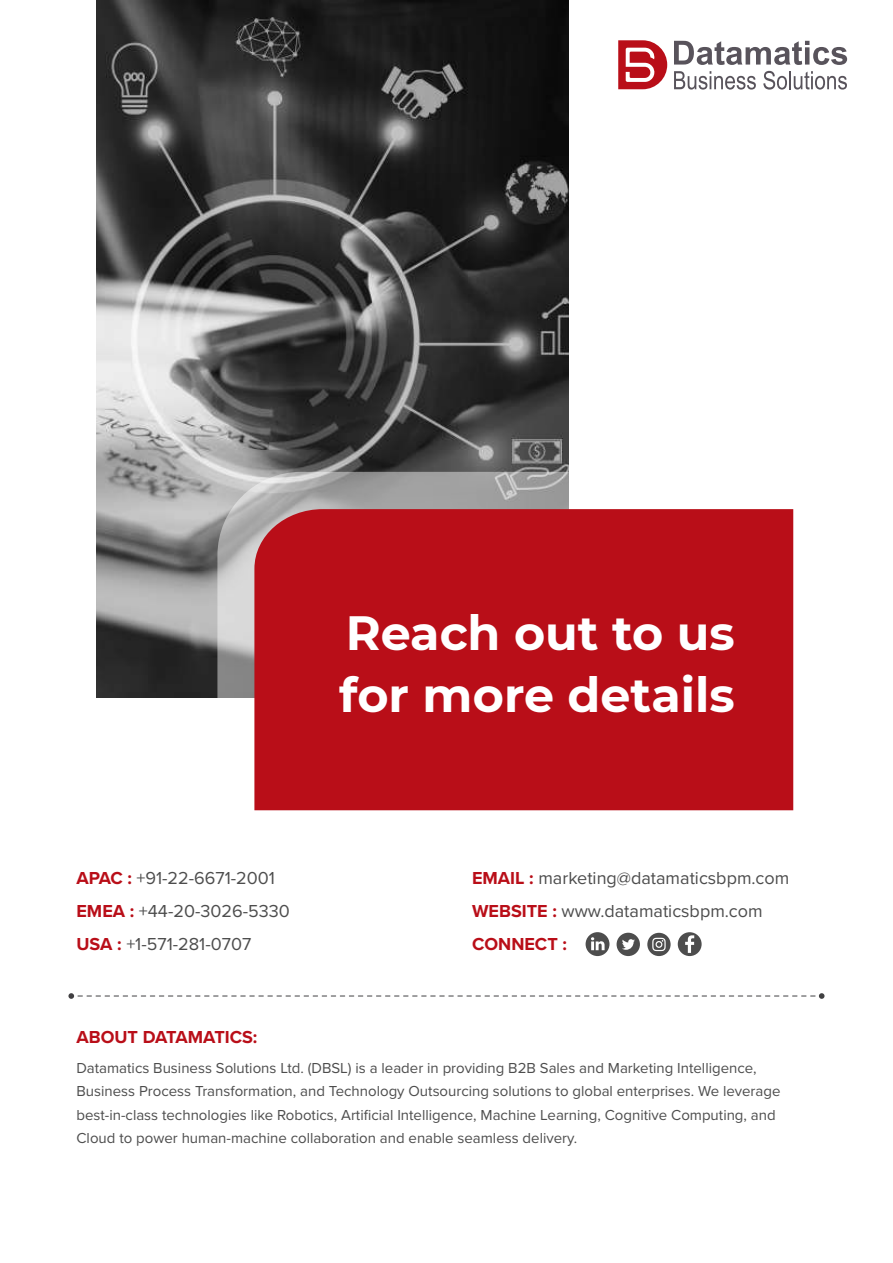
<style>
.page{position:relative;width:893px;height:1263px;background:#fff}
.page>*{position:absolute;margin:0;border:0;box-sizing:border-box;transform-origin:0 0}
.t1{font:700 48px/61.8px "Montserrat";color:#fff}
.t2{font:18px/32.5px "Proxima Nova";color:#4d4d4d}
.t3{font:700 18px "Proxima Nova";color:#b90e18}
.t4{font:15px/23.5px "Proxima Nova";color:#4d4d4d}
.s1{font-weight:700;color:#b90e18}
</style>
<div class="page">
<img style="left:96px;top:0;width:472px;height:698px">
<svg style="left:217px;top:472px;width:539px;height:339px"></svg>
<div style="left:254px;top:509px;width:539px;height:301px;background:#b90e18"></div>
<svg style="left:674px;top:41px;width:173px;height:24px"></svg>
<svg style="left:674px;top:71px;width:82px;height:19px"></svg>
<svg style="left:763px;top:71px;width:84px;height:19px"></svg>
<svg style="left:618px;top:40px;width:49px;height:49px"></svg>
<svg style="left:647px;top:933px;width:24px;height:23px"></svg>
<svg style="left:617px;top:933px;width:23px;height:23px"></svg>
<svg style="left:586px;top:932px;width:23px;height:24px"></svg>
<svg style="left:678px;top:932px;width:24px;height:24px"></svg>
<svg style="left:68px;top:993px;width:756px;height:6px"></svg>
<h1 class="t1" style="left:339px;top:603px;width:397px">Reach out to us for more details</h1>
<p class="t2" style="left:76px;top:863px;width:215px"><span class="s1">APAC :</span> +91-22-6671-2001<br><span class="s1">EMEA :</span> +44-20-3026-5330<br><span class="s1">USA :</span> +1-571-281-0707</p>
<p class="t2" style="left:472px;top:863px;width:319px"><span class="s1">EMAIL :</span> marketing@datamaticsbpm.com<br><span class="s1">WEBSITE :</span> www.datamaticsbpm.com<br><span class="s1">CONNECT :</span></p>
<p class="t3" style="left:76px;top:1029px;width:182px">ABOUT DATAMATICS:</p>
<p class="t4" style="left:76px;top:1057px;width:705px">Datamatics Business Solutions Ltd. (DBSL) is a leader in providing B2B Sales and Marketing Intelligence, Business Process Transformation, and Technology Outsourcing solutions to global enterprises. We leverage best-in-class technologies like Robotics, Artificial Intelligence, Machine Learning, Cognitive Computing, and Cloud to power human-machine collaboration and enable seamless delivery.</p>
</div>
